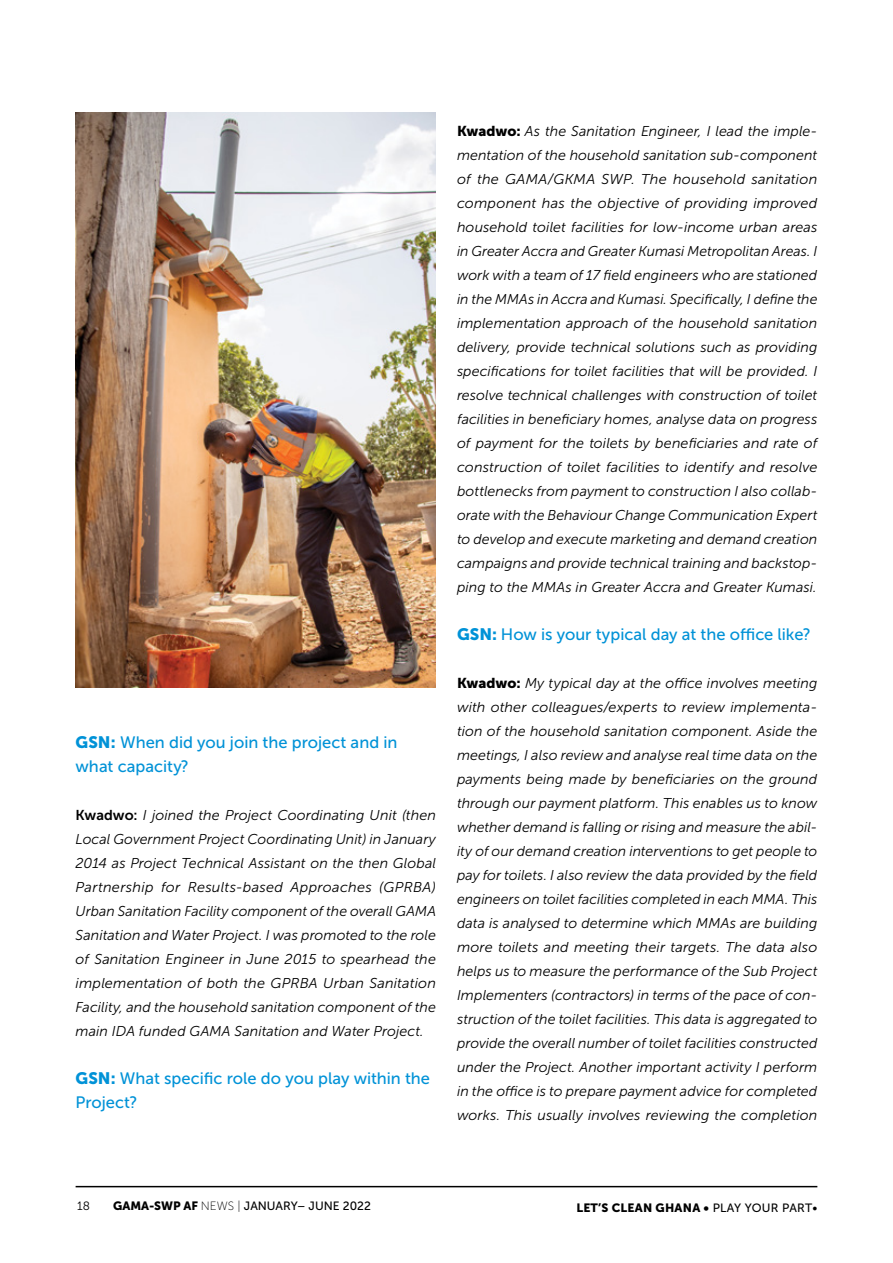
<style>
.page{position:relative;width:893px;height:1263px;background:#fff}
.page>*{position:absolute;margin:0;border:0;box-sizing:border-box;transform-origin:0 0}
.t1{font:16.5px/24px "Museo Sans 500";color:#0092d7}
.t2{font:italic 14.25px/24px "Museo Sans 300";letter-spacing:.005em;color:#000;text-align:justify}
.t3{font:12px "Museo Sans 500";color:#000}
.t4{font:12px "Museo Sans 900";letter-spacing:.02em;color:#000}
.t5{font:12px "Museo Sans 300";color:#000}
.s1{font-family:"Museo Sans 900"}
.s2{font-family:"Museo Sans 700";font-style:normal}
.s3{font-family:"Museo Sans 900";font-style:normal}
.s4{font-family:"Museo Sans 100"}
.s5{font-family:"Museo Sans 500"}
</style>
<div class="page">
<hr style="left:76px;top:1186px;width:741px;height:1px;background:#000">
<img style="left:76px;top:112px;width:360px;height:576px">
<p class="t1" style="left:76px;top:730px;width:323px"><span class="s1">GSN:</span> When did you join the project and in what capacity?</p>
<p class="t2" style="left:76px;top:803px;width:362px"><span class="s2">Kwadwo:</span> I joined the Project Coordinating Unit (then Local Government Project Coordinating Unit) in January 2014 as Project Technical Assistant on the then Global Partnership for Results-based Approaches (GPRBA)<br>Urban Sanitation Facility component of the overall GAMA Sanitation and Water Project. I was promoted to the role of Sanitation Engineer in June 2015 to spearhead the implementation of both the GPRBA Urban Sanitation Facility, and the household sanitation component of the main IDA funded GAMA Sanitation and Water Project.</p>
<p class="t1" style="left:76px;top:1066px;width:356px"><span class="s1">GSN:</span> What specific role do you play within the<br>Project?</p>
<p class="t2" style="left:457px;top:120px;width:362px"><span class="s3">Kwadwo:</span> As the Sanitation Engineer, I lead the imple&shy;mentation of the household sanitation sub-component of the GAMA/GKMA SWP. The household sanitation component has the objective of providing improved household toilet facilities for low-income urban areas in Greater Accra and Greater Kumasi Metropolitan Areas. I work with a team of 17 field engineers who are stationed in the MMAs in Accra and Kumasi. Specifically, I define the implementation approach of the household sanitation delivery, provide technical solutions such as providing specifications for toilet facilities that will be provided. I resolve technical challenges with construction of toilet facilities in beneficiary homes, analyse data on progress of payment for the toilets by beneficiaries and rate of construction of toilet facilities to identify and resolve bottlenecks from payment to construction I also collab&shy;orate with the Behaviour Change Communication Expert to develop and execute marketing and demand creation campaigns and provide technical training and backstop&shy;ping to the MMAs in Greater Accra and Greater Kumasi.</p>
<p class="t1" style="left:457px;top:623px;width:355px"><span class="s1">GSN:</span> How is your typical day at the office like?</p>
<p class="t2" style="left:457px;top:672px;width:362px"><span class="s3">Kwadwo:</span> My typical day at the office involves meeting with other colleagues/experts to review implementa&shy;tion of the household sanitation component. Aside the meetings, I also review and analyse real time data on the payments being made by beneficiaries on the ground through our payment platform. This enables us to know whether demand is falling or rising and measure the abil&shy;ity of our demand creation interventions to get people to pay for toilets. I also review the data provided by the field engineers on toilet facilities completed in each MMA. This data is analysed to determine which MMAs are building more toilets and meeting their targets. The data also helps us to measure the performance of the Sub Project Implementers (contractors) in terms of the pace of con&shy;struction of the toilet facilities. This data is aggregated to provide the overall number of toilet facilities constructed under the Project. Another important activity I perform in the office is to prepare payment advice for completed works. This usually involves reviewing the completion</p>
<p class="t5" style="left:77px;top:1199px;width:14px">18</p>
<p class="t3" style="left:113px;top:1199px;width:259px"><span class="s1">GAMA-SWP AF</span> <span class="s4">NEWS |</span> JANUARY– JUNE 2022</p>
<p class="t4" style="left:576px;top:1201px;width:243px">LET’S CLEAN GHANA • <span class="s5">PLAY YOUR PART•</span></p>
</div>
